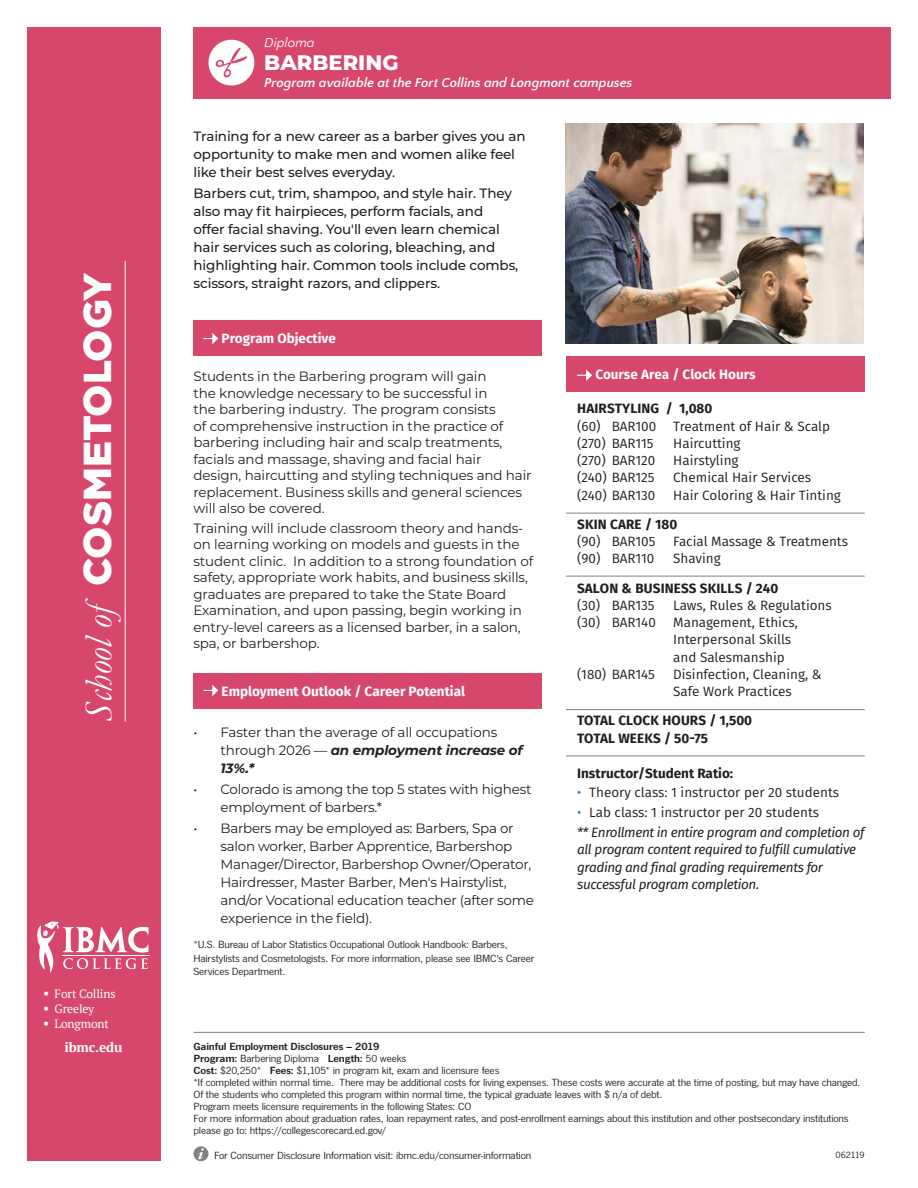
<style>
.page{position:relative;width:918px;height:1188px;background:#fff}
.page>*{position:absolute;margin:0;border:0;box-sizing:border-box;transform-origin:0 0}
.t1{font:900 39px "Gotham HTF";letter-spacing:-.005em;color:#fff}
.t2{font:800 21px "Montserrat";color:#fff}
.t3{font:13.5px/16.5px "Montserrat";letter-spacing:-.01em;color:#231f20}
.t4{font:13.5px/17.2px "Fira Sans";color:#231f20}
.t5{font:500 13.5px/18px "Montserrat";letter-spacing:-.01em;color:#231f20}
.t6{font:italic 13.5px/17.2px "Fira Sans";letter-spacing:-.03em;color:#231f20}
.t7{font:700 13.5px/17.2px "Fira Sans";letter-spacing:.01em;color:#231f20}
.t8{font:700 13.5px "Fira Sans";color:#fff}
.t9{font:italic 700 13.5px "Quattrocento Sans";color:#fff}
.t10{font:700 13.5px "PT Serif";letter-spacing:-.01em;color:#fff}
.t11{font:italic 13.5px "Quattrocento Sans";color:#fff}
.t12{font:12px "PT Serif";letter-spacing:-.01em;color:#fff}
.t13{font:10.8px/12px "News Gothic FS";letter-spacing:-.015em;color:#231f20;scale:1.11 1}
.t14{font:9.45px "News Gothic FS";letter-spacing:-.04em;color:#231f20;scale:1.11 1}
.s1{font-family:"Garamond";font-weight:400;font-style:italic}
.s2{font-weight:700;font-style:italic}
.s3{color:#2574b7}
.s4{font-style:normal;color:#2574b7}
.s5{font-style:normal}
.s6{font-weight:600}
</style>
<div class="page">
<div style="left:27px;top:27px;width:133px;height:1134px;background:#d7476c"></div>
<hr style="left:125px;top:261px;width:1px;height:461px;background:#fff">
<svg style="left:37px;top:921px;width:112px;height:52px"></svg>
<hr style="left:63px;top:955px;width:87px;height:1px;background:#fff">
<div style="left:194px;top:1146px;width:14px;height:15px;background:#808285;border-radius:50%"></div>
<svg style="left:198px;top:1148px;width:6px;height:11px"></svg>
<div style="left:194px;top:320px;width:348px;height:35px;background:#d7476c"></div>
<svg style="left:203px;top:333px;width:15px;height:11px"></svg>
<div style="left:194px;top:674px;width:348px;height:35px;background:#d7476c"></div>
<svg style="left:203px;top:685px;width:15px;height:11px"></svg>
<img style="left:566px;top:123px;width:298px;height:221px">
<div style="left:566px;top:357px;width:299px;height:35px;background:#d7476c"></div>
<svg style="left:577px;top:370px;width:15px;height:11px"></svg>
<hr style="left:566px;top:709px;width:299px;height:1px;background:#808285">
<hr style="left:566px;top:756px;width:299px;height:1px;background:#808285">
<hr style="left:194px;top:1032px;width:671px;height:1px;background:#808285">
<hr style="left:566px;top:576px;width:299px;height:1px;background:#808285">
<hr style="left:566px;top:513px;width:299px;height:1px;background:#808285">
<div style="left:194px;top:27px;width:697px;height:71px;background:#d7476c"></div>
<div style="left:208px;top:40px;width:46px;height:45px;background:#fff;border-radius:50%"></div>
<svg style="left:215px;top:48px;width:32px;height:30px"></svg>
<h1 class="t1" style="left:75px;top:722px;width:451px;rotate:-90deg"><span class="s1">School of</span> COSMETOLOGY</h1>
<p class="t11" style="left:264px;top:35px;width:52px">Diploma</p>
<h2 class="t2" style="left:264px;top:47px;width:136px">BARBERING</h2>
<p class="t9" style="left:264px;top:76px;width:370px">Program available at the Fort Collins and Longmont campuses</p>
<p class="t5" style="left:194px;top:127px;width:334px">Training for a new career as a barber gives you an opportunity to make men and women alike feel like their best selves everyday.</p>
<p class="t5" style="left:194px;top:184px;width:326px">Barbers cut, trim, shampoo, and style hair. They also may fit hairpieces, perform facials, and<br>offer facial shaving. You'll even learn chemical hair services such as coloring, bleaching, and highlighting hair. Common tools include combs, scissors, straight razors, and clippers.</p>
<p class="t8" style="left:222px;top:329px;width:116px">Program Objective</p>
<p class="t3" style="left:194px;top:368px;width:340px">Students in the Barbering program will gain<br>the knowledge necessary to be successful in<br>the barbering industry. The program consists<br>of comprehensive instruction in the practice of barbering including hair and scalp treatments, facials and massage, shaving and facial hair design, haircutting and styling techniques and hair replacement. Business skills and general sciences will also be covered.</p>
<p class="t3" style="left:194px;top:519px;width:341px">Training will include classroom theory and hands&shy;on learning working on models and guests in the student clinic. In addition to a strong foundation of safety, appropriate work habits, and business skills, graduates are prepared to take the State Board Examination, and upon passing, begin working in entry-level careers as a licensed barber, in a salon, spa, or barbershop.</p>
<p class="t8" style="left:222px;top:682px;width:245px">Employment Outlook / Career Potential</p>
<p class="t3" style="left:220px;top:723px;width:304px;line-height:18px;text-indent:-27px">• Faster than the average of all occupations through 2026 — <span class="s2">an employment increase of<br>13%.*</span></p>
<p class="t3" style="left:220px;top:780px;width:313px;line-height:18px;text-indent:-27px">• Colorado is among the top 5 states with highest employment of barbers.*</p>
<p class="t3" style="left:220px;top:819px;width:315px;line-height:18px;text-indent:-27px">• Barbers may be employed as: Barbers, Spa or salon worker, Barber Apprentice, Barbershop Manager/Director, Barbershop Owner/Operator, Hairdresser, Master Barber, Men's Hairstylist, and/or Vocational education teacher (after some experience in the field).</p>
<p class="t13" style="left:194px;top:938px;width:309px;line-height:13.5px">*U.S. Bureau of Labor Statistics Occupational Outlook Handbook: Barbers,<br>Hairstylists and Cosmetologists. For more information, please see IBMC's Career<br>Services Department.</p>
<p class="t8" style="left:595px;top:365px;width:162px">Course Area / Clock Hours</p>
<p class="t7" style="left:577px;top:401px;width:137px">HAIRSTYLING / 1,080</p>
<p class="t4" style="left:577px;top:417px;width:81px">(60) BAR100</p>
<p class="t4" style="left:673px;top:417px;width:158px">Treatment of Hair &amp; Scalp</p>
<p class="t4" style="left:577px;top:434px;width:78px">(270) BAR115</p>
<p class="t4" style="left:673px;top:434px;width:69px">Haircutting</p>
<p class="t4" style="left:577px;top:452px;width:80px">(270) BAR120</p>
<p class="t4" style="left:673px;top:452px;width:67px">Hairstyling</p>
<p class="t4" style="left:577px;top:469px;width:79px">(240) BAR125</p>
<p class="t4" style="left:673px;top:469px;width:139px">Chemical Hair Services</p>
<p class="t4" style="left:577px;top:486px;width:80px">(240) BAR130</p>
<p class="t4" style="left:673px;top:486px;width:169px">Hair Coloring &amp; Hair Tinting</p>
<p class="t7" style="left:577px;top:517px;width:101px">SKIN CARE / 180</p>
<p class="t4" style="left:577px;top:533px;width:80px">(90) BAR105</p>
<p class="t4" style="left:673px;top:533px;width:176px">Facial Massage &amp; Treatments</p>
<p class="t4" style="left:577px;top:550px;width:79px">(90) BAR110</p>
<p class="t4" style="left:673px;top:550px;width:49px">Shaving</p>
<p class="t7" style="left:577px;top:580px;width:203px">SALON &amp; BUSINESS SKILLS / 240</p>
<p class="t4" style="left:577px;top:596px;width:79px">(30) BAR135</p>
<p class="t4" style="left:673px;top:596px;width:160px">Laws, Rules &amp; Regulations</p>
<p class="t4" style="left:577px;top:614px;width:80px">(30) BAR140</p>
<p class="t4" style="left:673px;top:614px;width:126px">Management, Ethics,<br>Interpersonal Skills and Salesmanship</p>
<p class="t4" style="left:577px;top:665px;width:79px">(180) BAR145</p>
<p class="t4" style="left:673px;top:665px;width:150px">Disinfection, Cleaning, &amp;<br>Safe Work Practices</p>
<p class="t7" style="left:577px;top:713px;width:176px">TOTAL CLOCK HOURS / 1,500<br>TOTAL WEEKS / 50-75</p>
<p class="t7" style="left:577px;top:765px;width:157px">Instructor/Student Ratio:</p>
<p class="t4" style="left:577px;top:783px;width:263px"><span class="s3">•</span> Theory class: 1 instructor per 20 students</p>
<p class="t6" style="left:577px;top:803px;width:289px;line-height:20.2px"><span class="s4">•</span> <span class="s5">Lab class: 1 instructor per 20 students<br></span>** Enrollment in entire program and completion of</p>
<p class="t6" style="left:577px;top:842px;width:280px">all program content required to fulfill cumulative grading and final grading requirements for successful program completion.</p>
<p class="t12" style="left:43px;top:986px;width:74px">▪ Fort Collins</p>
<p class="t12" style="left:43px;top:1001px;width:52px">▪ Greeley</p>
<p class="t12" style="left:43px;top:1016px;width:67px">▪ Longmont</p>
<p class="t10" style="left:64px;top:1039px;width:60px">ibmc.edu</p>
<p class="t13" style="left:194px;top:1040px;width:602px"><span class="s6">Gainful Employment Disclosures – 2019<br>Program:</span> Barbering Diploma <span class="s6">Length:</span> 50 weeks<br><span class="s6">Cost:</span> $20,250* <span class="s6">Fees:</span> $1,105* in program kit, exam and licensure fees<br>*If completed within normal time. There may be additional costs for living expenses. These costs were accurate at the time of posting, but may have changed.<br>Of the students who completed this program within normal time, the typical graduate leaves with $ n/a of debt.<br>Program meets licensure requirements in the following States: CO<br>For more information about graduation rates, loan repayment rates, and post-enrollment earnings about this institution and other postsecondary institutions please go to: https://collegescorecard.ed.gov/</p>
<p class="t13" style="left:214px;top:1149px;width:287px">For Consumer Disclosure Information visit: ibmc.edu/consumer-information</p>
<p class="t14" style="left:836px;top:1150px;width:28px">062119</p>
</div>
